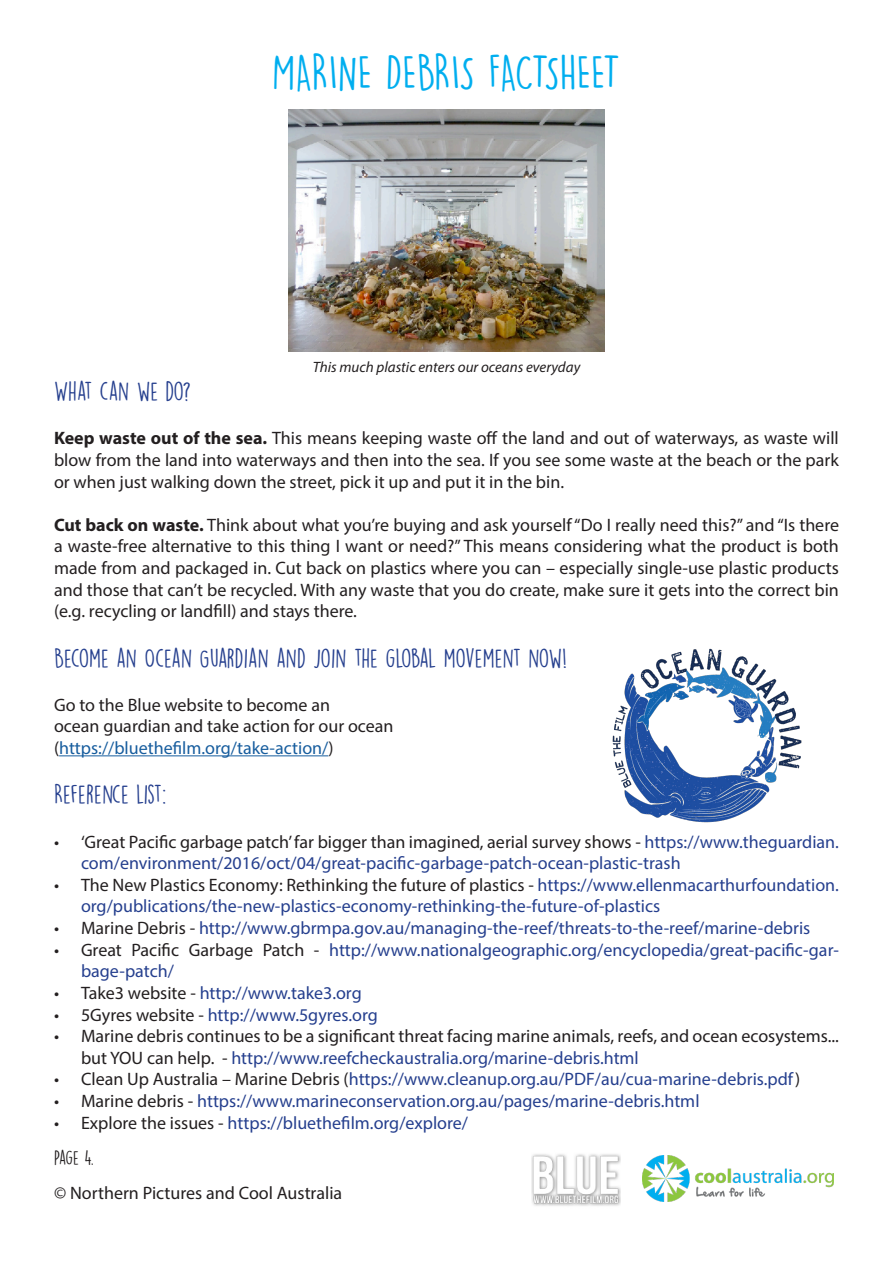
<style>
.page{position:relative;width:893px;height:1263px;background:#fff}
.page>*{position:absolute;margin:0;border:0;box-sizing:border-box;transform-origin:0 0}
.t1{font:45px "DK Lemon Yellow Sun";color:#00aeef}
.t2{font:24px "DK Lemon Yellow Sun";color:#253f8e}
.t3{font:18px/21.6px "Myriad Pro";color:#231f20;text-align:justify}
.t4{font:18px/21.6px "Myriad Pro";color:#253f8e}
.t5{font:18px "DK Lemon Yellow Sun";color:#231f20}
.t6{font:italic 15px "Myriad Pro";color:#231f20}
.s1{font-weight:700}
.s2{color:#175d9e}
.s3{color:#231f20}
.s4{color:#253f8e}
</style>
<div class="page">
<img style="left:643px;top:1156px;width:191px;height:45px">
<img style="left:531px;top:1154px;width:89px;height:52px">
<hr style="left:59px;top:755px;width:269px;height:1px;background:#175d9e">
<img style="left:612px;top:648px;width:190px;height:175px">
<img style="left:288px;top:110px;width:316px;height:241px">
<p class="t1" style="left:272px;top:46px;width:350px">MARINE DEBRIS FACTSHEET</p>
<p class="t6" style="left:313px;top:358px;width:269px">This much plastic enters our oceans everyday</p>
<p class="t2" style="left:54px;top:377px;width:139px">WHAT CAN WE DO?</p>
<p class="t3" style="left:54px;top:427px;width:786px"><span class="s1">Keep waste out of the sea.</span> This means keeping waste off the land and out of waterways, as waste will blow from the land into waterways and then into the sea. If you see some waste at the beach or the park or when just walking down the street, pick it up and put it in the bin.</p>
<p class="t3" style="left:54px;top:514px;width:786px"><span class="s1">Cut back on waste.</span> Think about what you’re buying and ask yourself “Do I really need this?” and “Is there a waste-free alternative to this thing I want or need?” This means considering what the product is both made from and packaged in. Cut back on plastics where you can – especially single-use plastic products and those that can’t be recycled. With any waste that you do create, make sure it gets into the correct bin (e.g. recycling or landfill) and stays there.</p>
<p class="t2" style="left:54px;top:643px;width:515px">BECOME AN OCEAN GUARDIAN AND JOIN THE GLOBAL MOVEMENT NOW!</p>
<p class="t3" style="left:54px;top:694px;width:341px;text-align:left">Go to the Blue website to become an<br>ocean guardian and take action for our ocean (<span class="s2">https://bluethefilm.org/take-action/</span>)</p>
<p class="t2" style="left:54px;top:780px;width:114px">REFERENCE LIST:</p>
<p class="t4" style="left:81px;top:830px;width:759px;text-indent:-27px"><span class="s3">• ‘Great Pacific garbage patch’ far bigger than imagined, aerial survey shows -</span> https://www.theguardian. com/environment/2016/oct/04/great-pacific-garbage-patch-ocean-plastic-trash</p>
<p class="t4" style="left:81px;top:874px;width:759px;text-indent:-27px"><span class="s3">• The New Plastics Economy: Rethinking the future of plastics -</span> https://www.ellenmacarthurfoundation. org/publications/the-new-plastics-economy-rethinking-the-future-of-plastics</p>
<p class="t4" style="left:54px;top:917px;width:758px"><span class="s3">• Marine Debris -</span> http://www.gbrmpa.gov.au/managing-the-reef/threats-to-the-reef/marine-debris</p>
<p class="t4" style="left:81px;top:938px;width:759px;text-indent:-27px"><span class="s3">• Great Pacific Garbage Patch -</span> http://www.nationalgeographic.org/encyclopedia/great-pacific-gar&shy;bage-patch/</p>
<p class="t4" style="left:54px;top:982px;width:309px"><span class="s3">• Take3 website -</span> http://www.take3.org</p>
<p class="t4" style="left:54px;top:1003px;width:325px"><span class="s3">• 5Gyres website -</span> http://www.5gyres.org</p>
<p class="t3" style="left:81px;top:1025px;width:759px;text-indent:-27px">• Marine debris continues to be a significant threat facing marine animals, reefs, and ocean ecosystems... but YOU can help. - <span class="s4">http://www.reefcheckaustralia.org/marine-debris.html</span></p>
<p class="t4" style="left:54px;top:1068px;width:748px"><span class="s3">• Clean Up Australia – Marine Debris (</span>https://www.cleanup.org.au/PDF/au/cua-marine-debris.pdf<span class="s3">)</span></p>
<p class="t4" style="left:54px;top:1090px;width:647px"><span class="s3">• Marine debris -</span> https://www.marineconservation.org.au/pages/marine-debris.html</p>
<p class="t4" style="left:54px;top:1111px;width:416px"><span class="s3">• Explore the issues -</span> https://bluethefilm.org/explore/</p>
<p class="t5" style="left:54px;top:1147px;width:42px">PAGE 4.</p>
<p class="t3" style="left:54px;top:1182px;width:290px">© Northern Pictures and Cool Australia</p>
</div>
